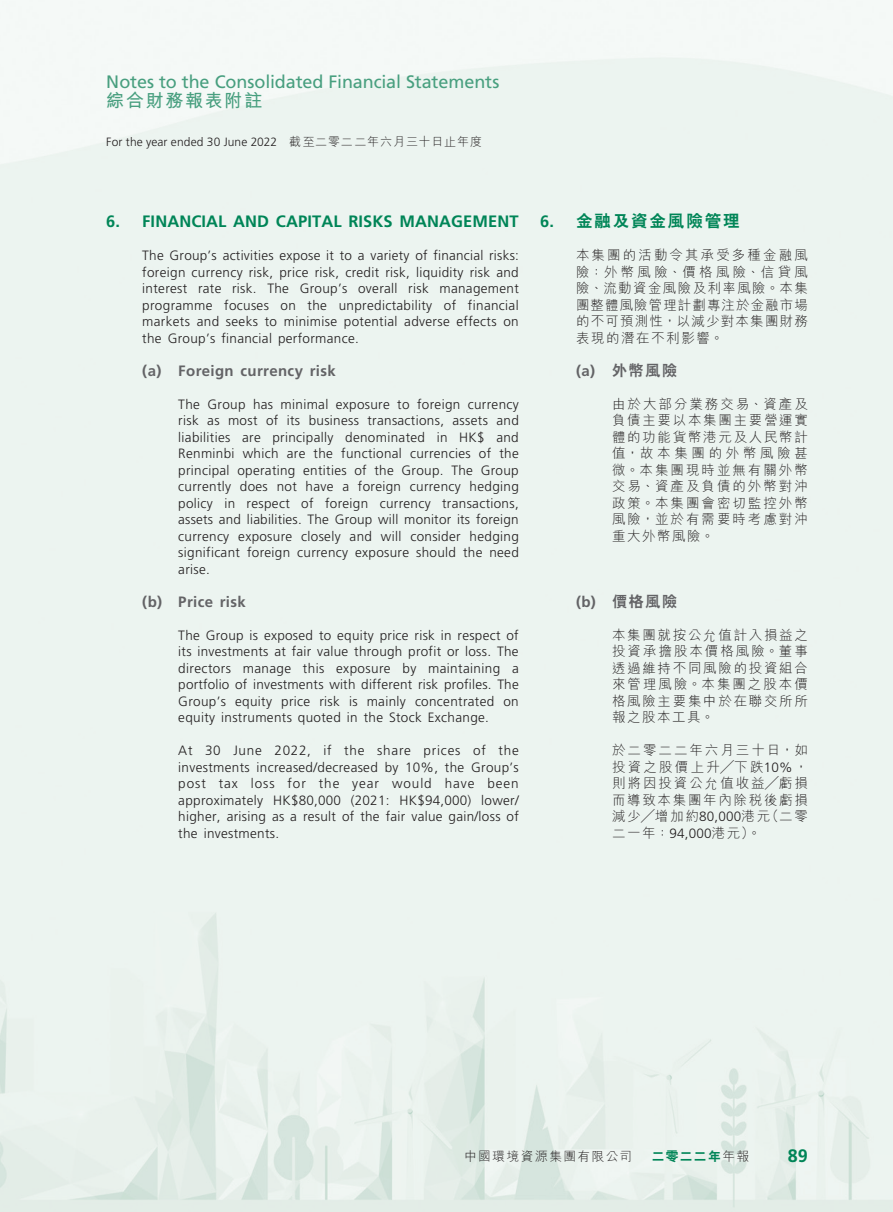
<style>
.page{position:relative;width:893px;height:1212px;background:#fff}
.page>*{position:absolute;margin:0;border:0;box-sizing:border-box;transform-origin:0 0}
.t1{font:18px "Frutiger LT Std";letter-spacing:-.005em;color:#489f7f}
.t2{font:700 18px "M Hei HK";letter-spacing:.095em;color:#489f7f}
.t3{font:700 18px "Frutiger LT Std";color:#008557}
._03_H1{font:700 16.5px "Frutiger LT Std";letter-spacing:.005em;color:#008557}
._03_H1-2{font:800 16.5px "C Hei 2 HK";letter-spacing:.115em;color:#008557}
._04___H2{font:700 15px "Frutiger LT Std";letter-spacing:.025em;color:#636366}
._04___H2-2{font:800 15px "C Hei 2 HK";letter-spacing:.115em;color:#636366}
._01_Body_Text{font:300 13.5px/16.5px "Frutiger LT Std";letter-spacing:.025em;color:#231f20;text-align:justify}
._01_Body_Text-2{font:300 13.5px/16.5px "M Hei HK";letter-spacing:.125em;color:#231f20;text-align:justify}
.t4{font:300 12.75px "M Hei HK";letter-spacing:.11em;color:#231f20}
.t5{font:800 12.75px "C Hei 2 HK";letter-spacing:.1em;color:#008557}
.t6{font:300 12px "Frutiger LT Std";letter-spacing:.01em;color:#231f20}
.s1{font-family:"M Hei HK"}
.s2{font-family:"Frutiger LT Std";font-weight:700}
.s3{font-family:"Frutiger LT Std"}
.s4{font-family:"M Hei HK";font-weight:300;color:#231f20}
</style>
<div class="page">
<h1 class="t1" style="left:106px;top:71px;width:395px">Notes to the Consolidated Financial Statements</h1>
<h1 class="t2" style="left:106px;top:88px;width:158px">綜合財務報表附註</h1>
<p class="t6" style="left:106px;top:135px;width:377px">For the year ended 30 June 2022 <span class="s1">截至二零二二年六月三十日止年度</span></p>
<p class="_03_H1" style="left:106px;top:212px;width:414px">6. FINANCIAL AND CAPITAL RISKS MANAGEMENT</p>
<p class="_01_Body_Text" style="left:142px;top:248px;width:378px">The Group’s activities expose it to a variety of financial risks: foreign currency risk, price risk, credit risk, liquidity risk and interest rate risk. The Group’s overall risk management programme focuses on the unpredictability of financial markets and seeks to minimise potential adverse effects on the Group’s financial performance.</p>
<p class="_04___H2" style="left:142px;top:362px;width:195px">(a) Foreign currency risk</p>
<p class="_01_Body_Text" style="left:178px;top:396px;width:342px">The Group has minimal exposure to foreign currency risk as most of its business transactions, assets and liabilities are principally denominated in HK$ and Renminbi which are the functional currencies of the principal operating entities of the Group. The Group currently does not have a foreign currency hedging policy in respect of foreign currency transactions, assets and liabilities. The Group will monitor its foreign currency exposure closely and will consider hedging significant foreign currency exposure should the need arise.</p>
<p class="_04___H2" style="left:142px;top:593px;width:105px">(b) Price risk</p>
<p class="_01_Body_Text" style="left:178px;top:627px;width:342px">The Group is exposed to equity price risk in respect of its investments at fair value through profit or loss. The directors manage this exposure by maintaining a portfolio of investments with different risk profiles. The Group’s equity price risk is mainly concentrated on equity instruments quoted in the Stock Exchange.</p>
<p class="_01_Body_Text" style="left:178px;top:743px;width:342px">At 30 June 2022, if the share prices of the investments increased/decreased by 10%, the Group’s post tax loss for the year would have been approximately HK$80,000 (2021: HK$94,000) lower/ higher, arising as a result of the fair value gain/loss of the investments.</p>
<p class="_03_H1-2" style="left:540px;top:210px;width:201px"><span class="s2">6.</span> 金融及資金風險管理</p>
<p class="_01_Body_Text-2" style="left:576px;top:247px;width:233px">本集團的活動令其承受多種金融風險：外幣風險、價格風險、信貸風險、流動資金風險及利率風險。本集團整體風險管理計劃專注於金融市場的不可預測性，以減少對本集團財務表現的潛在不利影響。</p>
<p class="_04___H2-2" style="left:576px;top:360px;width:103px"><span class="s2">(a)</span> 外幣風險</p>
<p class="_01_Body_Text-2" style="left:612px;top:395px;width:197px">由於大部分業務交易、資產及負債主要以本集團主要營運實體的功能貨幣港元及人民幣計值，故本集團的外幣風險甚微。本集團現時並無有關外幣交易、資產及負債的外幣對沖政策。本集團會密切監控外幣風險，並於有需要時考慮對沖重大外幣風險。</p>
<p class="_04___H2-2" style="left:576px;top:591px;width:103px"><span class="s2">(b)</span> 價格風險</p>
<p class="_01_Body_Text-2" style="left:612px;top:626px;width:197px">本集團就按公允值計入損益之投資承擔股本價格風險。董事透過維持不同風險的投資組合來管理風險。本集團之股本價格風險主要集中於在聯交所所報之股本工具。</p>
<p class="_01_Body_Text-2" style="left:612px;top:742px;width:197px">於二零二二年六月三十日，如投資之股價上升╱下跌<span class="s3">10%</span>，則將因投資公允值收益╱虧損而導致本集團年內除稅後虧損減少╱增加約<span class="s3">80,000</span>港元（二零二一年：<span class="s3">94,000</span>港元）。</p>
<p class="t4" style="left:464px;top:1147px;width:169px">中國環境資源集團有限公司</p>
<p class="t5" style="left:652px;top:1148px;width:99px">二零二二年<span class="s4">年報</span></p>
<h1 class="t3" style="left:788px;top:1145px;width:22px">89</h1>
</div>
